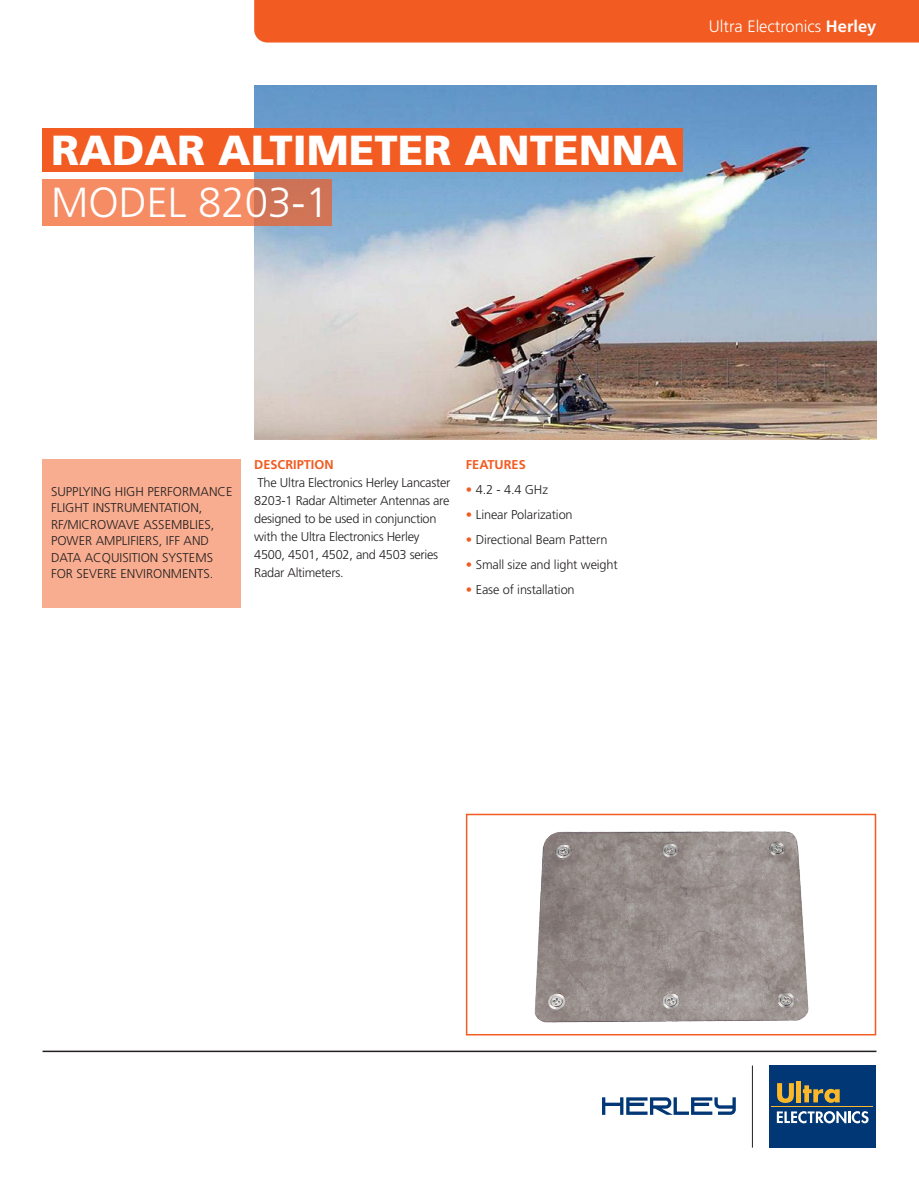
<style>
.page{position:relative;width:919px;height:1191px;background:#fff}
.page>*{position:absolute;margin:0;border:0;box-sizing:border-box;transform-origin:0 0}
.t1{font:900 42px "Frutiger LT Std";color:#fff}
.t2{font:300 42px "Frutiger LT Std";color:#fff}
.t3{font:300 16.5px "Frutiger LT Std";color:#fff}
.Decription_Body{font:300 12.75px/18px "Frutiger LT Std";letter-spacing:-.02em;color:#231f20}
.Decription_Body-2{font:300 12.75px/16.5px "Frutiger LT Std";color:#231f20}
.Features{font:300 12.75px "Frutiger LT Std";letter-spacing:-.01em;color:#231f20}
.Decription_Body-3{font:700 12.75px "Frutiger LT Std";color:#f25b21}
.s1{font-weight:700}
.s2{color:#f25b21}
</style>
<div class="page">
<img style="left:254px;top:85px;width:622px;height:355px">
<div style="left:254px;top:0;width:664px;height:43px;background:#f25b21"></div>
<div style="left:43px;top:129px;width:640px;height:43px;background:#f25b21"></div>
<svg style="left:43px;top:179px;width:289px;height:46px;background:#ea8560"></svg>
<hr style="left:43px;top:1050px;width:833px;height:2px;background:#231f20">
<svg style="left:602px;top:1097px;width:133px;height:17px"></svg>
<div style="left:769px;top:1065px;width:106px;height:82px;background:#013775"></div>
<svg style="left:776px;top:1111px;width:92px;height:12px"></svg>
<svg style="left:777px;top:1083px;width:16px;height:20px"></svg>
<hr style="left:796px;top:1081px;width:4px;height:21px;background:#fcb828">
<svg style="left:802px;top:1085px;width:37px;height:17px"></svg>
<hr style="left:771px;top:1106px;width:102px;height:1px;background:#fcb828">
<hr style="left:752px;top:1065px;width:1px;height:82px;background:#231f20">
<div style="left:43px;top:459px;width:198px;height:149px;background:#f8ad90"></div>
<img style="left:534px;top:831px;width:275px;height:192px">
<div style="left:466px;top:813px;width:410px;height:222px;border:2px solid #f25b21"></div>
<p class="t3" style="left:708px;top:16px;width:169px">Ultra Electronics <span class="s1">Herley</span></p>
<p class="t1" style="left:51px;top:125px;width:627px">RADAR ALTIMETER ANTENNA</p>
<p class="t2" style="left:51px;top:179px;width:279px">MODEL 8203-1</p>
<p class="Decription_Body-2" style="left:51px;top:483px;width:183px">SUPPLYING HIGH PERFORMANCE<br>FLIGHT INSTRUMENTATION,<br>RF/MICROWAVE ASSEMBLIES,<br>POWER AMPLIFIERS, IFF AND<br>DATA ACQUISITION SYSTEMS<br>FOR SEVERE ENVIRONMENTS.</p>
<p class="Decription_Body-3" style="left:254px;top:457px;width:81px">DESCRIPTION</p>
<p class="Decription_Body" style="left:254px;top:474px;width:198px">The Ultra Electronics Herley Lancaster<br>8203-1 Radar Altimeter Antennas are designed to be used in conjunction with the Ultra Electronics Herley<br>4500, 4501, 4502, and 4503 series<br>Radar Altimeters.</p>
<p class="Decription_Body-3" style="left:466px;top:457px;width:61px">FEATURES</p>
<p class="Features" style="left:466px;top:482px;width:84px"><span class="s2">•</span> 4.2 - 4.4 GHz</p>
<p class="Features" style="left:466px;top:507px;width:108px"><span class="s2">•</span> Linear Polarization</p>
<p class="Features" style="left:466px;top:532px;width:143px"><span class="s2">•</span> Directional Beam Pattern</p>
<p class="Features" style="left:466px;top:557px;width:153px"><span class="s2">•</span> Small size and light weight</p>
<p class="Features" style="left:466px;top:582px;width:110px"><span class="s2">•</span> Ease of installation</p>
</div>
